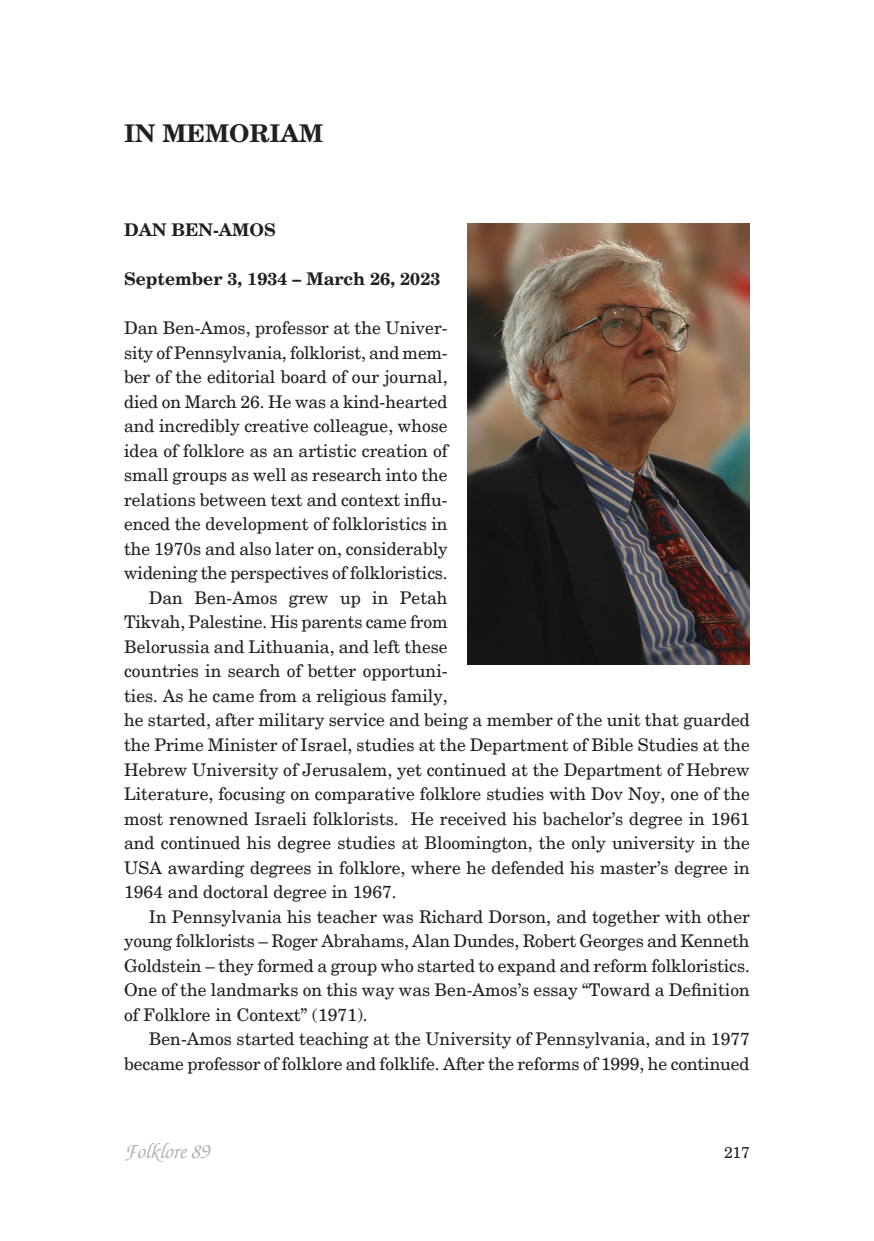
<style>
.page{position:relative;width:874px;height:1241px;background:#fff}
.page>*{position:absolute;margin:0;border:0;box-sizing:border-box;transform-origin:0 0}
.t1{font:700 24.5px "New Century Schlbk";color:#231f20}
.t2{font:italic 500 21px "Zapf Chancery";color:#b2b3b7}
.t3{font:17.5px "New Century Schlbk";color:#231f20}
.t4{font:700 17.5px "New Century Schlbk";color:#231f20}
.t5{font:15.75px "New Century Schlbk";color:#231f20}
</style>
<div class="page">
<img style="left:467px;top:223px;width:282px;height:441px">
<h1 class="t1" style="left:124px;top:118px;width:200px">IN MEMORIAM</h1>
<p class="t4" style="left:124px;top:218px;width:153px">DAN BEN-AMOS</p>
<p class="t4" style="left:124px;top:267px;width:318px">September 3, 1934 – March 26, 2023</p>
<p class="t3" style="left:124px;top:317px;width:325px">Dan Ben-Amos, professor at the Univer-</p>
<p class="t3" style="left:124px;top:342px;width:325px">sity of Pennsylvania, folklorist, and mem-</p>
<p class="t3" style="left:124px;top:366px;width:325px">ber of the editorial board of our journal,</p>
<p class="t3" style="left:124px;top:391px;width:325px">died on March 26. He was a kind-hearted</p>
<p class="t3" style="left:124px;top:415px;width:325px">and incredibly creative colleague, whose</p>
<p class="t3" style="left:124px;top:440px;width:325px">idea of folklore as an artistic creation of</p>
<p class="t3" style="left:124px;top:464px;width:325px">small groups as well as research into the</p>
<p class="t3" style="left:124px;top:489px;width:325px">relations between text and context influ-</p>
<p class="t3" style="left:124px;top:513px;width:325px">enced the development of folkloristics in</p>
<p class="t3" style="left:124px;top:538px;width:325px">the 1970s and also later on, considerably</p>
<p class="t3" style="left:124px;top:562px;width:325px">widening the perspectives of folkloristics.</p>
<p class="t3" style="left:149px;top:587px;width:300px">Dan Ben-Amos grew up in Petah</p>
<p class="t3" style="left:124px;top:611px;width:325px">Tikvah, Palestine. His parents came from</p>
<p class="t3" style="left:124px;top:636px;width:325px">Belorussia and Lithuania, and left these</p>
<p class="t3" style="left:124px;top:660px;width:325px">countries in search of better opportuni-</p>
<p class="t3" style="left:124px;top:685px;width:325px">ties. As he came from a religious family,</p>
<p class="t3" style="left:124px;top:709px;width:627px">he started, after military service and being a member of the unit that guarded</p>
<p class="t3" style="left:124px;top:734px;width:627px">the Prime Minister of Israel, studies at the Department of Bible Studies at the</p>
<p class="t3" style="left:124px;top:758px;width:627px">Hebrew University of Jerusalem, yet continued at the Department of Hebrew</p>
<p class="t3" style="left:124px;top:783px;width:627px">Literature, focusing on comparative folklore studies with Dov Noy, one of the</p>
<p class="t3" style="left:124px;top:807px;width:627px">most renowned Israeli folklorists. He received his bachelor’s degree in 1961</p>
<p class="t3" style="left:124px;top:832px;width:627px">and continued his degree studies at Bloomington, the only university in the</p>
<p class="t3" style="left:124px;top:856px;width:627px">USA awarding degrees in folklore, where he defended his master’s degree in</p>
<p class="t3" style="left:124px;top:881px;width:274px">1964 and doctoral degree in 1967.</p>
<p class="t3" style="left:149px;top:905px;width:602px">In Pennsylvania his teacher was Richard Dorson, and together with other</p>
<p class="t3" style="left:124px;top:930px;width:626px">young folklorists – Roger Abrahams, Alan Dundes, Robert Georges and Kenneth</p>
<p class="t3" style="left:124px;top:954px;width:627px">Goldstein – they formed a group who started to expand and reform folkloristics.</p>
<p class="t3" style="left:124px;top:979px;width:627px">One of the landmarks on this way was Ben-Amos’s essay “Toward a Definition</p>
<p class="t3" style="left:124px;top:1003px;width:245px">of Folklore in Context” (1971).</p>
<p class="t3" style="left:149px;top:1028px;width:602px">Ben-Amos started teaching at the University of Pennsylvania, and in 1977</p>
<p class="t3" style="left:124px;top:1052px;width:626px">became professor of folklore and folklife. After the reforms of 1999, he continued</p>
<p class="t2" style="left:124px;top:1137px;width:86px">Folklore 89</p>
<p class="t5" style="left:723px;top:1142px;width:27px">217</p>
</div>
